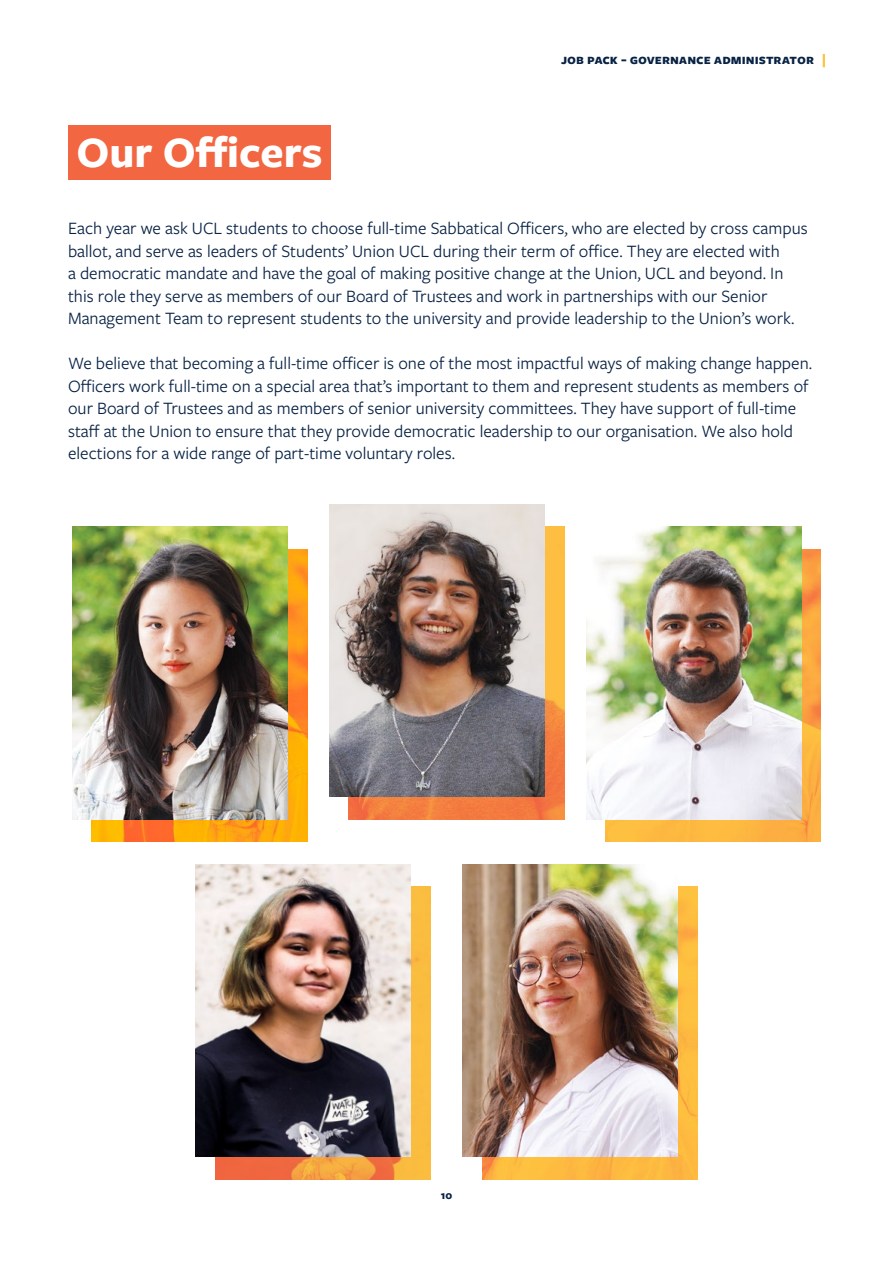
<style>
.page{position:relative;width:893px;height:1263px;background:#fff}
.page>*{position:absolute;margin:0;border:0;box-sizing:border-box;transform-origin:0 0}
.t1{font:700 45px "Freight Sans Pro";color:#fff}
.t2{font:18px/22.5px "Freight Sans Pro";color:#082244}
.t3{font:700 15px "Freight Sans Pro";color:#082244}
.t4{font:700 12px "Freight Sans Pro";color:#082244}
</style>
<div class="page">
<img style="left:92px;top:549px;width:215px;height:293px">
<img style="left:72px;top:527px;width:216px;height:292px">
<img style="left:349px;top:527px;width:215px;height:292px">
<img style="left:329px;top:504px;width:215px;height:292px">
<img style="left:215px;top:887px;width:215px;height:292px">
<img style="left:196px;top:864px;width:215px;height:293px">
<img style="left:482px;top:887px;width:215px;height:292px">
<img style="left:462px;top:864px;width:216px;height:293px">
<img style="left:606px;top:549px;width:215px;height:293px">
<img style="left:586px;top:527px;width:215px;height:292px">
<div style="left:68px;top:125px;width:263px;height:55px;background:#f26641"></div>
<svg style="left:823px;top:54px;width:2px;height:13px"></svg>
<h1 class="t1" style="left:77px;top:121px;width:247px">Our Officers</h1>
<p class="t3" style="left:561px;top:49px;width:255px">job pack - governance administrator</p>
<p class="t2" style="left:68px;top:216px;width:741px">Each year we ask UCL students to choose full-time Sabbatical Officers, who are elected by cross campus ballot, and serve as leaders of Students’ Union UCL during their term of office. They are elected with<br>a democratic mandate and have the goal of making positive change at the Union, UCL and beyond. In this role they serve as members of our Board of Trustees and work in partnerships with our Senior Management Team to represent students to the university and provide leadership to the Union’s work.</p>
<p class="t2" style="left:68px;top:351px;width:746px">We believe that becoming a full-time officer is one of the most impactful ways of making change happen.<br>Officers work full-time on a special area that’s important to them and represent students as members of our Board of Trustees and as members of senior university committees. They have support of full-time staff at the Union to ensure that they provide democratic leadership to our organisation. We also hold elections for a wide range of part-time voluntary roles.</p>
<p class="t4" style="left:441px;top:1187px;width:13px">10</p>
</div>
